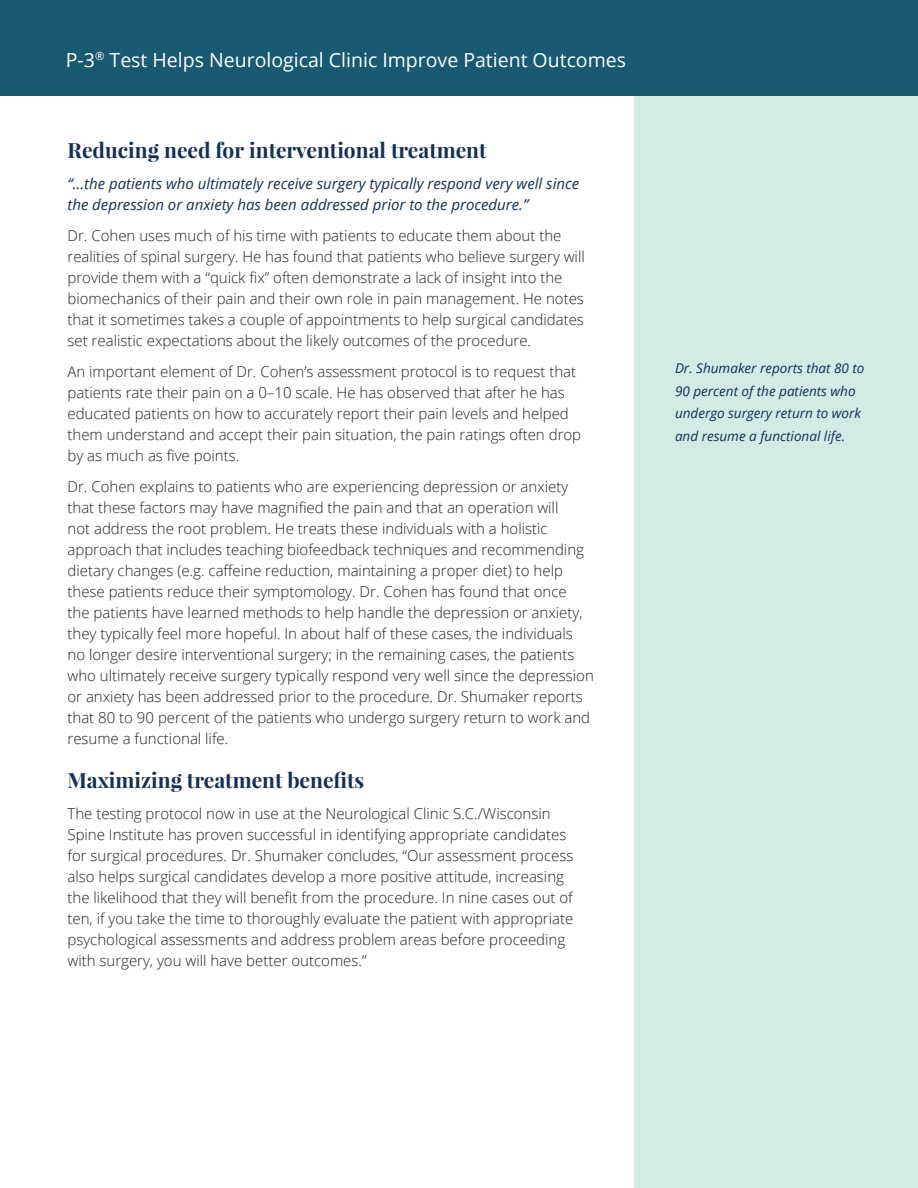
<style>
.page{position:relative;width:918px;height:1188px;background:#fff}
.page>*{position:absolute;margin:0;border:0;box-sizing:border-box;transform-origin:0 0}
.t1{font:700 21px "Playfair Display";color:#123056}
.t2{font:19.5px "Open Sans";color:#fff}
.t3{font:300 15px/21px "Open Sans";color:#231f20}
.t4{font:italic 15px/21px "Open Sans";color:#123056}
.t5{font:italic 13.5px/22.5px "Open Sans";color:#123056}
</style>
<div class="page">
<div style="left:634px;top:0;width:284px;height:1188px;background:#d4eae4"></div>
<div style="left:0;top:0;width:918px;height:95px;background:#185a71"></div>
<h2 class="t2" style="left:66px;top:46px;width:562px">P-3<sup>®</sup> Test Helps Neurological Clinic Improve Patient Outcomes</h2>
<h1 class="t1" style="left:68px;top:137px;width:421px">Reducing need for interventional treatment</h1>
<p class="t4" style="left:68px;top:172px;width:513px">“…the patients who ultimately receive surgery typically respond very well since the depression or anxiety has been addressed prior to the procedure.”</p>
<p class="t3" style="left:68px;top:224px;width:519px">Dr. Cohen uses much of his time with patients to educate them about the realities of spinal surgery. He has found that patients who believe surgery will provide them with a “quick fix” often demonstrate a lack of insight into the biomechanics of their pain and their own role in pain management. He notes that it sometimes takes a couple of appointments to help surgical candidates set realistic expectations about the likely outcomes of the procedure.</p>
<p class="t3" style="left:68px;top:360px;width:515px">An important element of Dr. Cohen’s assessment protocol is to request that patients rate their pain on a 0–10 scale. He has observed that after he has educated patients on how to accurately report their pain levels and helped them understand and accept their pain situation, the pain ratings often drop by as much as five points.</p>
<p class="t3" style="left:68px;top:475px;width:528px">Dr. Cohen explains to patients who are experiencing depression or anxiety that these factors may have magnified the pain and that an operation will<br>not address the root problem. He treats these individuals with a holistic approach that includes teaching biofeedback techniques and recommending dietary changes (e.g. caffeine reduction, maintaining a proper diet) to help these patients reduce their symptomology. Dr. Cohen has found that once<br>the patients have learned methods to help handle the depression or anxiety, they typically feel more hopeful. In about half of these cases, the individuals no longer desire interventional surgery; in the remaining cases, the patients who ultimately receive surgery typically respond very well since the depression or anxiety has been addressed prior to the procedure. Dr. Shumaker reports that 80 to 90 percent of the patients who undergo surgery return to work and resume a functional life.</p>
<h1 class="t1" style="left:68px;top:767px;width:298px">Maximizing treatment benefits</h1>
<p class="t3" style="left:68px;top:803px;width:507px">The testing protocol now in use at the Neurological Clinic S.C./Wisconsin Spine Institute has proven successful in identifying appropriate candidates for surgical procedures. Dr. Shumaker concludes, “Our assessment process also helps surgical candidates develop a more positive attitude, increasing the likelihood that they will benefit from the procedure. In nine cases out of ten, if you take the time to thoroughly evaluate the patient with appropriate psychological assessments and address problem areas before proceeding with surgery, you will have better outcomes.”</p>
<p class="t5" style="left:675px;top:357px;width:191px">Dr. Shumaker reports that 80 to<br>90 percent of the patients who undergo surgery return to work and resume a functional life.</p>
</div>
